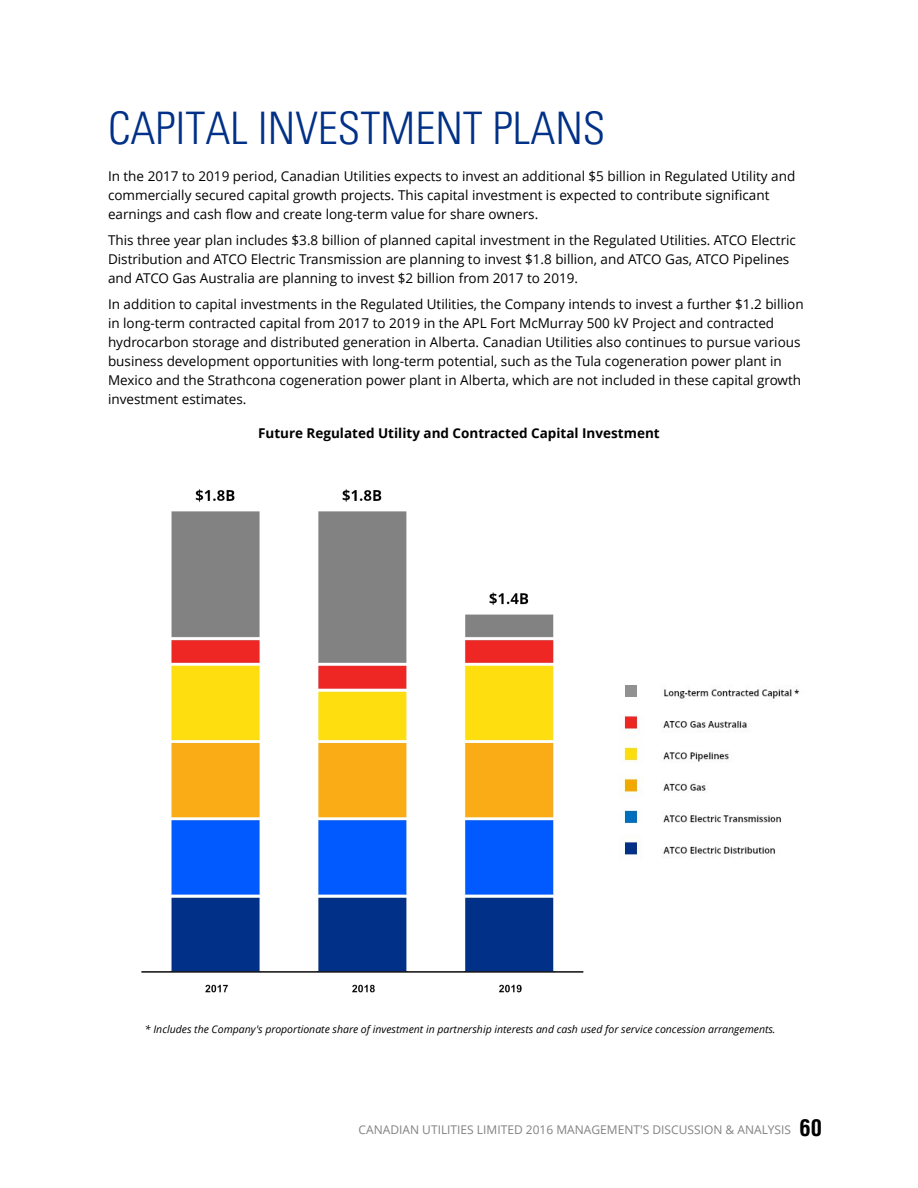
<style>
.page{position:relative;width:918px;height:1188px;background:#fff}
.page>*{position:absolute;margin:0;border:0;box-sizing:border-box;transform-origin:0 0}
.t1{font:45px "Univers LT 47 Light Cond";color:#003087}
.t2{font:13.5px/18.9px "Open Sans";color:#000}
.t3{font:700 13.5px "Open Sans";color:#000}
.t4{font:12px "Open Sans";color:#828282}
.t5{font:italic 10.5px "Open Sans";color:#000}
.s1{font-family:"Helvetica LT Std";font-weight:700;font-stretch:condensed;font-size:22.5px;color:#000}
</style>
<div class="page">
<img style="left:141px;top:489px;width:479px;height:504px">
<img style="left:620px;top:685px;width:180px;height:171px">
<h1 class="t1" style="left:108px;top:108px;width:499px">CAPITAL INVESTMENT PLANS</h1>
<p class="t2" style="left:108px;top:166px;width:689px">In the 2017 to 2019 period, Canadian Utilities expects to invest an additional $5 billion in Regulated Utility and commercially secured capital growth projects. This capital investment is expected to contribute significant earnings and cash flow and create long-term value for share owners.</p>
<p class="t2" style="left:108px;top:230px;width:690px">This three year plan includes $3.8 billion of planned capital investment in the Regulated Utilities. ATCO Electric<br>Distribution and ATCO Electric Transmission are planning to invest $1.8 billion, and ATCO Gas, ATCO Pipelines and ATCO Gas Australia are planning to invest $2 billion from 2017 to 2019.</p>
<p class="t2" style="left:108px;top:295px;width:697px">In addition to capital investments in the Regulated Utilities, the Company intends to invest a further $1.2 billion in long-term contracted capital from 2017 to 2019 in the APL Fort McMurray 500 kV Project and contracted hydrocarbon storage and distributed generation in Alberta. Canadian Utilities also continues to pursue various business development opportunities with long-term potential, such as the Tula cogeneration power plant in Mexico and the Strathcona cogeneration power plant in Alberta, which are not included in these capital growth investment estimates.</p>
<p class="t3" style="left:258px;top:423px;width:403px">Future Regulated Utility and Contracted Capital Investment</p>
<p class="t5" style="left:145px;top:1022px;width:632px">* Includes the Company's proportionate share of investment in partnership interests and cash used for service concession arrangements.</p>
<p class="t4" style="left:359px;top:1121px;width:465px">CANADIAN UTILITIES LIMITED 2016 MANAGEMENT'S DISCUSSION &amp; ANALYSIS <span class="s1">60</span></p>
</div>
